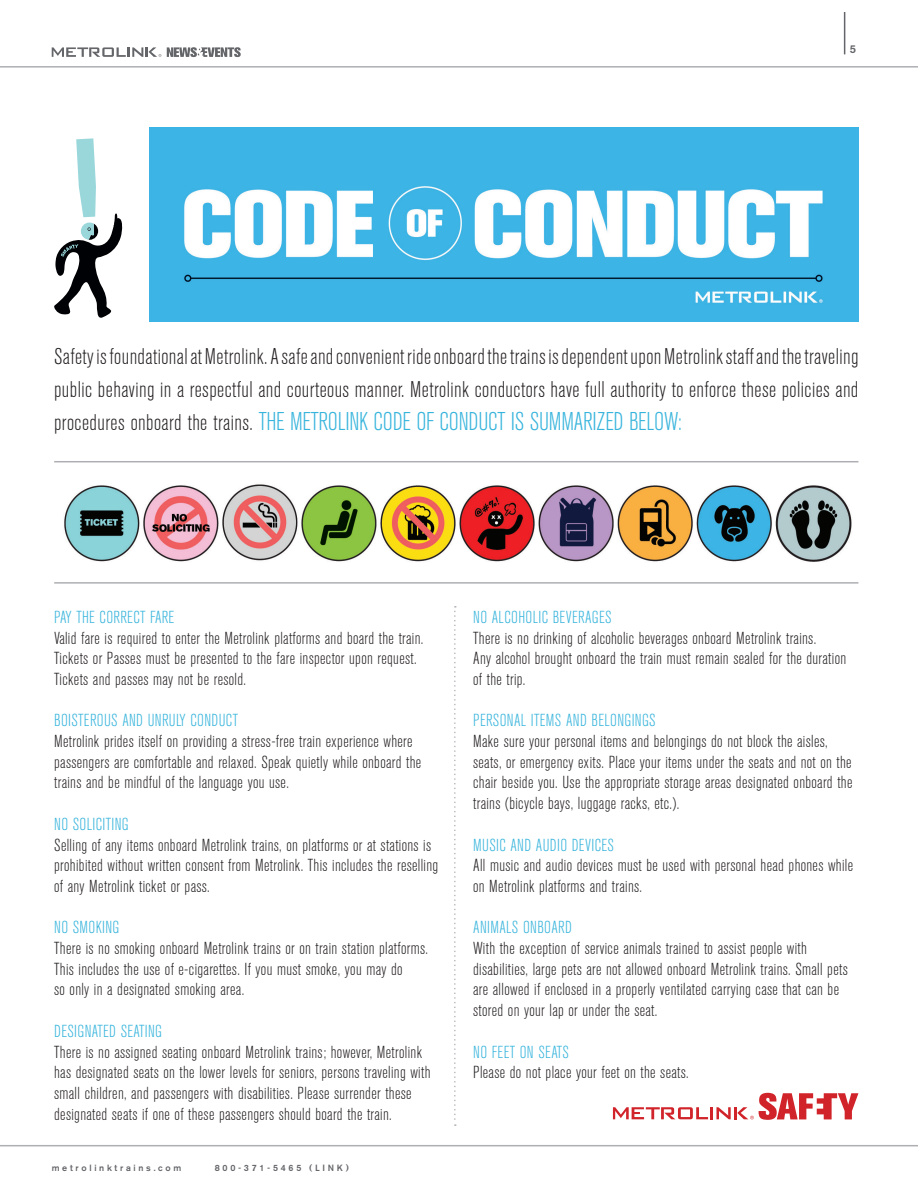
<style>
.page{position:relative;width:918px;height:1188px;background:#fff}
.page>*{position:absolute;margin:0;border:0;box-sizing:border-box;transform-origin:0 0}
.t1{font:300 condensed 25.5px "Akzidenz Grotesk BE";letter-spacing:-.01em;color:#37b4dc}
.t2{font:300 condensed 22.5px/33px "Akzidenz Grotesk BE";letter-spacing:.02em;color:#231f20}
.t3{font:300 condensed 17.25px/20.7px "Akzidenz Grotesk BE";letter-spacing:.02em;color:#231f20}
.t4{font:500 11.25px "Akzidenz Grotesk BE";color:#646569}
.t5{font:500 9px "Akzidenz Grotesk BE";letter-spacing:.3em;color:#646569}
.s1{font-size:22.5px;color:#231f20}
.s2{color:#37b4dc}
</style>
<div class="page">
<hr style="left:0;top:66px;width:918px;height:2px;background:#aeafb3">
<hr style="left:0;top:1145px;width:918px;height:1px;background:#aeafb3">
<svg style="left:52px;top:47px;width:109px;height:10px"></svg>
<svg style="left:167px;top:47px;width:74px;height:10px"></svg>
<hr style="left:844px;top:13px;width:1px;height:41px;background:#646569">
<svg style="left:54px;top:138px;width:69px;height:180px"></svg>
<img style="left:150px;top:127px;width:708px;height:194px">
<img style="left:54px;top:462px;width:804px;height:100px">
<svg style="left:613px;top:1093px;width:245px;height:27px"></svg>
<hr style="left:54px;top:582px;width:804px;height:2px;background:#aeafb3">
<svg style="left:454px;top:606px;width:2px;height:520px"></svg>
<hr style="left:54px;top:461px;width:804px;height:1px;background:#aeafb3">
<p class="t4" style="left:850px;top:43px;width:8px">5</p>
<p class="t2" style="left:54px;top:341px;width:806px">Safety is foundational at Metrolink. A safe and convenient ride onboard the trains is dependent upon Metrolink staff and the traveling public behaving in a respectful and courteous manner. Metrolink conductors have full authority to enforce these policies and</p>
<p class="t1" style="left:54px;top:408px;width:630px"><span class="s1">procedures onboard the trains.</span> THE METROLINK CODE OF CONDUCT IS SUMMARIZED BELOW:</p>
<p class="t3" style="left:54px;top:607px;width:371px"><span class="s2">PAY THE CORRECT FARE<br></span>Valid fare is required to enter the Metrolink platforms and board the train.<br>Tickets or Passes must be presented to the fare inspector upon request.<br>Tickets and passes may not be resold.</p>
<p class="t3" style="left:54px;top:711px;width:369px"><span class="s2">BOISTEROUS AND UNRULY CONDUCT<br></span>Metrolink prides itself on providing a stress-free train experience where passengers are comfortable and relaxed. Speak quietly while onboard the trains and be mindful of the language you use.</p>
<p class="t3" style="left:54px;top:814px;width:386px"><span class="s2">NO SOLICITING<br></span>Selling of any items onboard Metrolink trains, on platforms or at stations is prohibited without written consent from Metrolink. This includes the reselling of any Metrolink ticket or pass.</p>
<p class="t3" style="left:54px;top:918px;width:375px"><span class="s2">NO SMOKING<br></span>There is no smoking onboard Metrolink trains or on train station platforms.<br>This includes the use of e-cigarettes. If you must smoke, you may do<br>so only in a designated smoking area.</p>
<p class="t3" style="left:54px;top:1021px;width:378px"><span class="s2">DESIGNATED SEATING<br></span>There is no assigned seating onboard Metrolink trains; however, Metrolink has designated seats on the lower levels for seniors, persons traveling with small children, and passengers with disabilities. Please surrender these designated seats if one of these passengers should board the train.</p>
<p class="t5" style="left:52px;top:1163px;width:131px">metrolinktrains.com</p>
<p class="t5" style="left:215px;top:1163px;width:136px">800-371-5465 (LINK)</p>
<p class="t3" style="left:473px;top:607px;width:375px"><span class="s2">NO ALCOHOLIC BEVERAGES<br></span>There is no drinking of alcoholic beverages onboard Metrolink trains.<br>Any alcohol brought onboard the train must remain sealed for the duration of the trip.</p>
<p class="t3" style="left:473px;top:711px;width:381px"><span class="s2">PERSONAL ITEMS AND BELONGINGS<br></span>Make sure your personal items and belongings do not block the aisles, seats, or emergency exits. Place your items under the seats and not on the chair beside you. Use the appropriate storage areas designated onboard the trains (bicycle bays, luggage racks, etc.).</p>
<p class="t3" style="left:473px;top:835px;width:381px"><span class="s2">MUSIC AND AUDIO DEVICES<br></span>All music and audio devices must be used with personal head phones while on Metrolink platforms and trains.</p>
<p class="t3" style="left:473px;top:918px;width:376px"><span class="s2">ANIMALS ONBOARD<br></span>With the exception of service animals trained to assist people with disabilities, large pets are not allowed onboard Metrolink trains. Small pets are allowed if enclosed in a properly ventilated carrying case that can be stored on your lap or under the seat.</p>
<p class="t3" style="left:473px;top:1042px;width:217px"><span class="s2">NO FEET ON SEATS<br></span>Please do not place your feet on the seats.</p>
</div>
